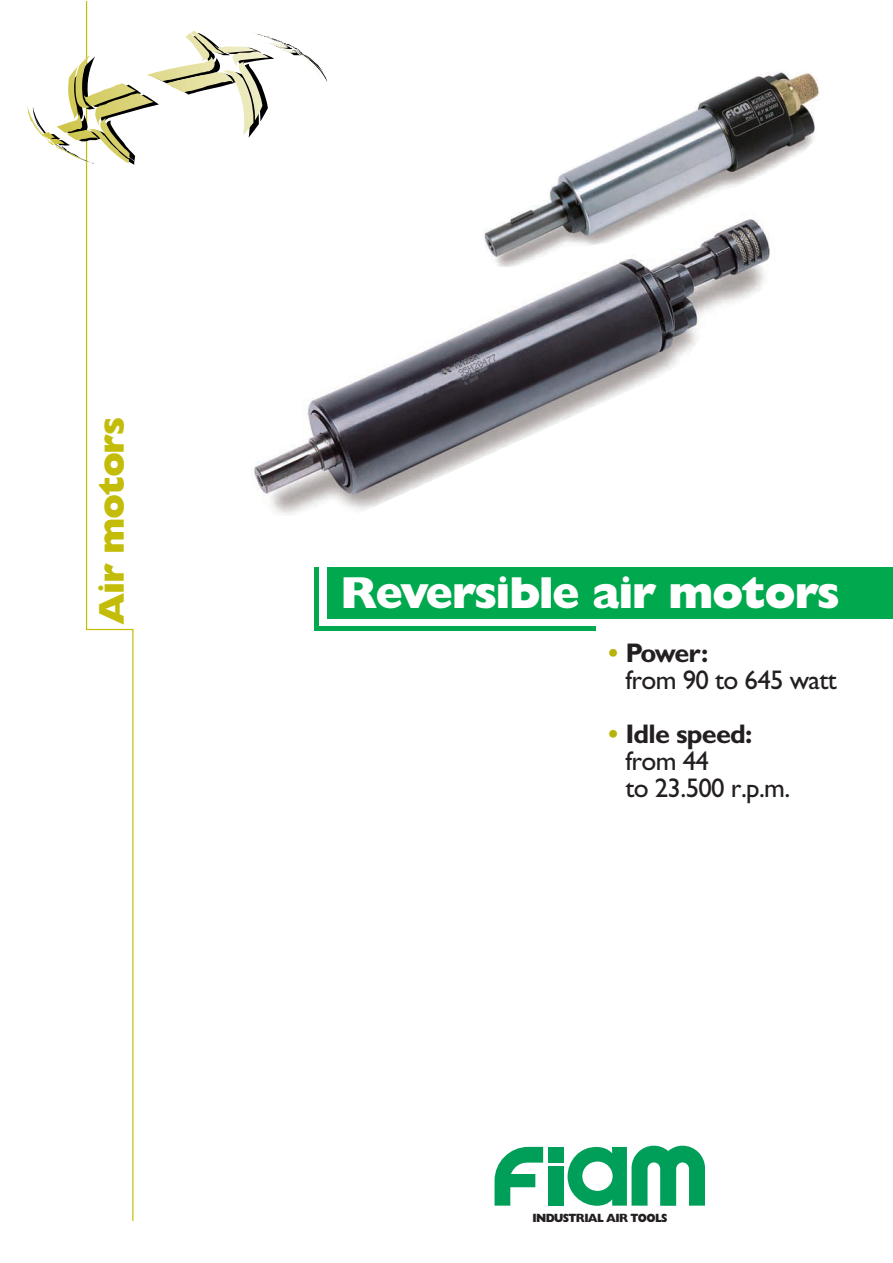
<style>
.page{position:relative;width:893px;height:1263px;background:#fff}
.page>*{position:absolute;margin:0;border:0;box-sizing:border-box;transform-origin:0 0}
.t1{font:800 45px "Gill Sans";letter-spacing:-.035em;color:#fff}
.t2{font:800 36px "Gill Sans";letter-spacing:-.035em;color:#c3bc09}
.t3{font:27px/27px "F Gill Sans";letter-spacing:-.025em;color:#231f20}
.t4{font:700 27px "Gill Sans";letter-spacing:-.03em;color:#231f20}
.t5{font:800 12px "F Gill Sans";letter-spacing:-.055em;color:#231f20;scale:.92 1}
.s1{color:#b8b309}
</style>
<div class="page">
<svg style="left:85px;top:2px;width:49px;height:1219px"></svg>
<img style="left:27px;top:106px;width:6px;height:18px">
<svg style="left:33px;top:33px;width:294px;height:132px"></svg>
<img style="left:291px;top:49px;width:31px;height:32px">
<img style="left:279px;top:48px;width:21px;height:7px">
<div style="left:327px;top:567px;width:565px;height:51px;background:#00a94e"></div>
<hr style="left:315px;top:567px;width:4px;height:64px;background:#00a94e">
<hr style="left:315px;top:627px;width:280px;height:4px;background:#00a94e">
<img style="left:254px;top:267px;width:510px;height:248px">
<img style="left:484px;top:72px;width:336px;height:195px">
<svg style="left:494px;top:1147px;width:49px;height:59px"></svg>
<svg style="left:567px;top:1146px;width:138px;height:60px"></svg>
<div style="left:548px;top:1166px;width:15px;height:40px;background:#009f59"></div>
<div style="left:548px;top:1147px;width:15px;height:16px;background:#009f59"></div>
<h2 class="t2" style="left:99px;top:625px;width:209px;rotate:-90deg">Air motors</h2>
<h1 class="t1" style="left:340px;top:578px;width:501px">Reversible air motors</h1>
<p class="t4" style="left:608px;top:644px;width:101px"><span class="s1">•</span> Power:</p>
<p class="t3" style="left:625px;top:669px;width:213px">from 90 to 645 watt</p>
<p class="t4" style="left:608px;top:725px;width:146px"><span class="s1">•</span> Idle speed:</p>
<p class="t3" style="left:625px;top:750px;width:166px">from 44<br>to 23.500 r.p.m.</p>
<p class="t5" style="left:532px;top:1214px;width:148px">INDUSTRIAL AIR TOOLS</p>
</div>
